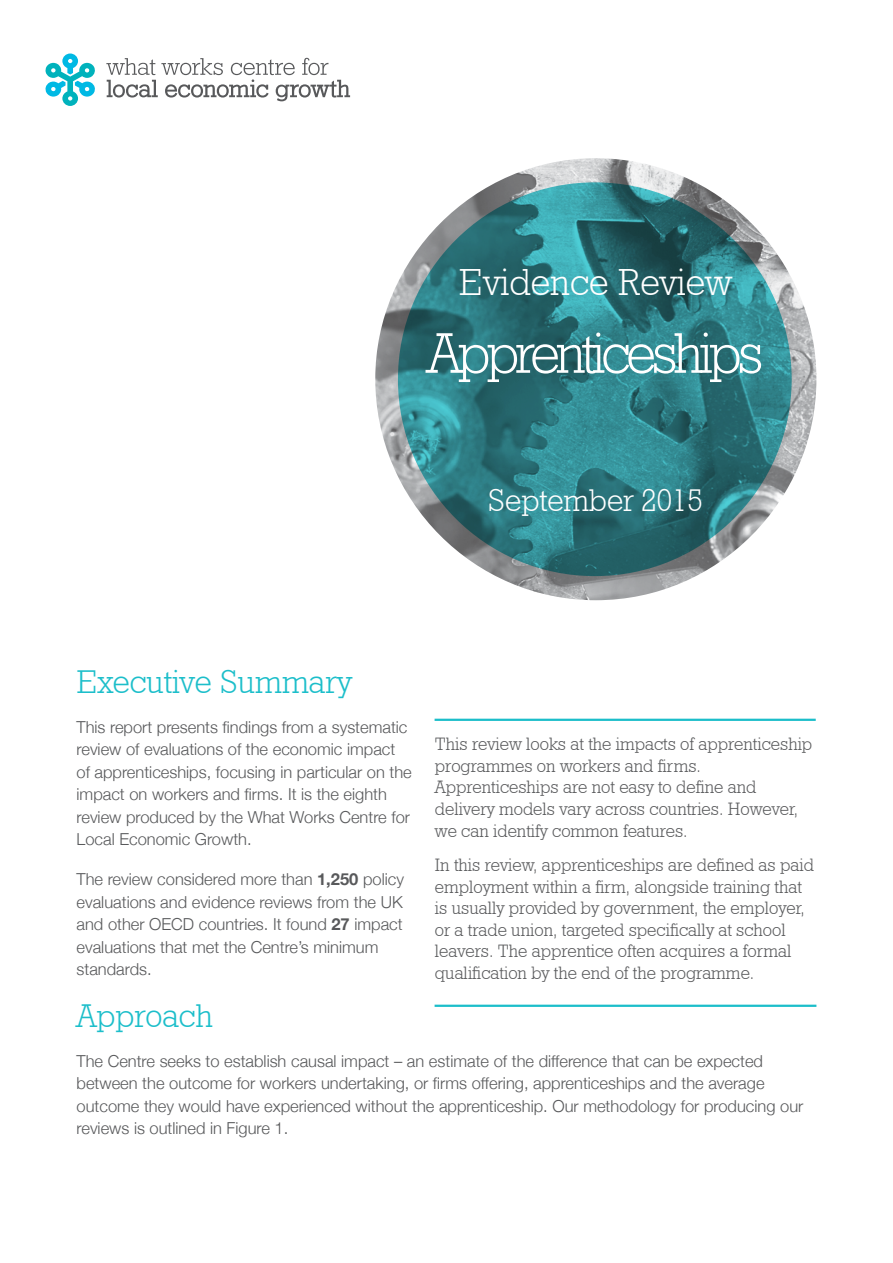
<style>
.page{position:relative;width:893px;height:1263px;background:#fff}
.page>*{position:absolute;margin:0;border:0;box-sizing:border-box;transform-origin:0 0}
.t1{font:57px "Geometric Slab 712 BT Light A";letter-spacing:-.07em;color:#fff}
.t2{font:37.8px "Geometric Slab 712 BT Light A";color:#fff}
.t3{font:33px "Geometric Slab 712 BT Light A";color:#1cbeca}
.t4{font:31.5px "Geometric Slab 712 BT Light A";color:#fff}
.t5{font:18px/21.6px "Geometric Slab 712 BT Light A";color:#58595b}
.t6{font:300 16.5px/22.5px "Helvetica Neue";color:#58595b}
.s1{font-weight:700}
</style>
<div class="page">
<svg style="left:46px;top:54px;width:49px;height:52px"></svg>
<svg style="left:106px;top:58px;width:244px;height:43px"></svg>
<hr style="left:435px;top:719px;width:381px;height:2px;background:#1cbeca">
<hr style="left:435px;top:1005px;width:381px;height:2px;background:#1cbeca">
<img style="left:375px;top:158px;width:441px;height:442px;border-radius:221px">
<svg style="left:398px;top:182px;width:394px;height:394px;background:#2c7a81"></svg>
<h2 class="t2" style="left:459px;top:259px;width:275px">Evidence Review</h2>
<h1 class="t1" style="left:427px;top:318px;width:338px">Apprenticeships</h1>
<h3 class="t4" style="left:488px;top:481px;width:216px">September 2015</h3>
<h3 class="t3" style="left:77px;top:662px;width:277px">Executive Summary</h3>
<p class="t6" style="left:77px;top:715px;width:337px">This report presents findings from a systematic review of evaluations of the economic impact of apprenticeships, focusing in particular on the impact on workers and firms. It is the eighth review produced by the What Works Centre for Local Economic Growth.</p>
<p class="t6" style="left:77px;top:867px;width:329px">The review considered more than <span class="s1">1,250</span> policy evaluations and evidence reviews from the UK and other OECD countries. It found <span class="s1">27</span> impact evaluations that met the Centre’s minimum standards.</p>
<h3 class="t3" style="left:77px;top:995px;width:138px">Approach</h3>
<p class="t6" style="left:77px;top:1049px;width:728px">The Centre seeks to establish causal impact – an estimate of the difference that can be expected between the outcome for workers undertaking, or firms offering, apprenticeships and the average outcome they would have experienced without the apprenticeship. Our methodology for producing our reviews is outlined in Figure 1.</p>
<p class="t5" style="left:435px;top:733px;width:379px">This review looks at the impacts of apprenticeship programmes on workers and firms.<br>Apprenticeships are not easy to define and delivery models vary across countries. However, we can identify common features.</p>
<p class="t5" style="left:435px;top:854px;width:380px">In this review, apprenticeships are defined as paid employment within a firm, alongside training that is usually provided by government, the employer, or a trade union, targeted specifically at school leavers. The apprentice often acquires a formal qualification by the end of the programme.</p>
</div>
